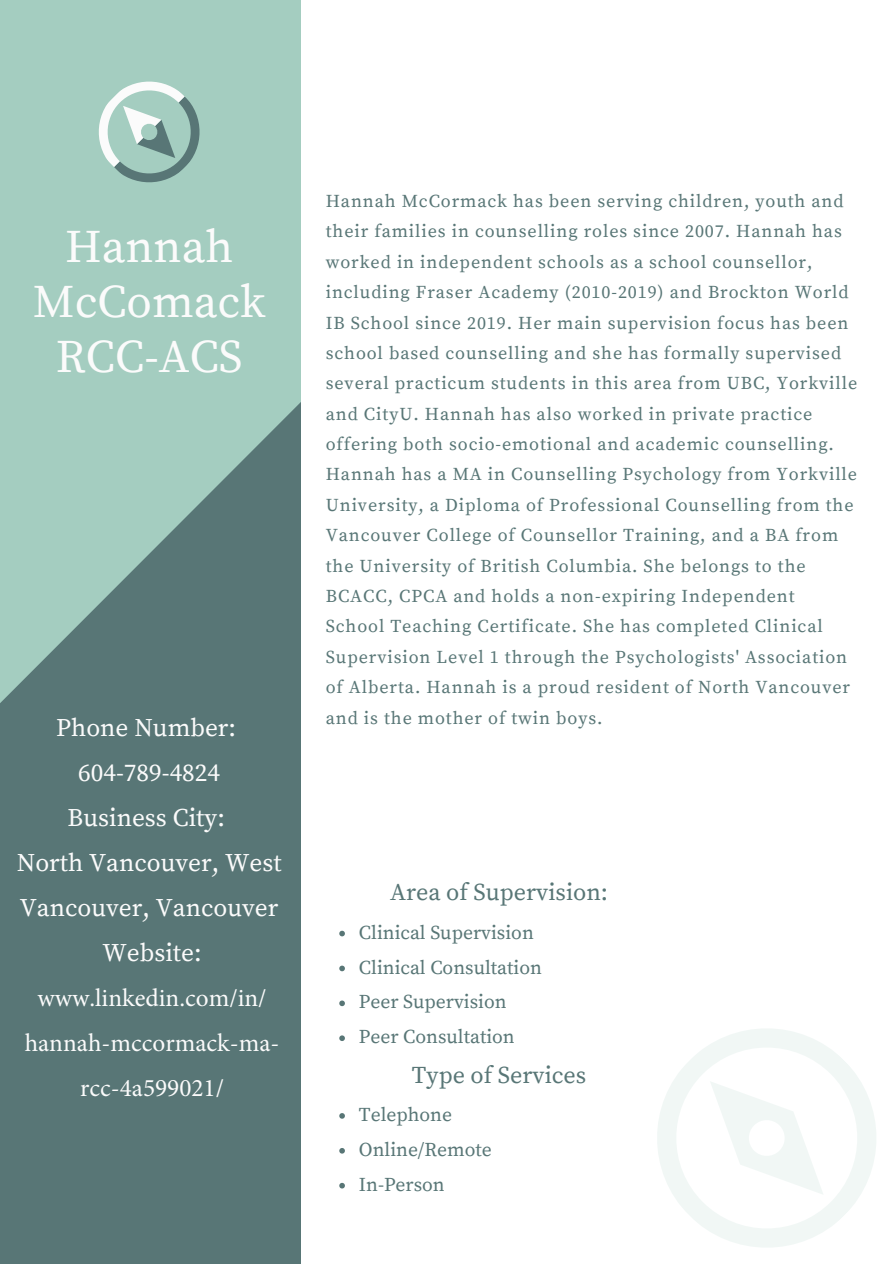
<style>
.page{position:relative;width:894px;height:1264px;background:#fff}
.page>*{position:absolute;margin:0;border:0;box-sizing:border-box;transform-origin:0 0}
.t1{font:46.35px/55.2px "Source Serif Pro";color:#fbfbfb;text-align:center}
.t2{font:25.2px/45px "Source Serif Pro";color:#fbfbfb;text-align:center}
.t3{font:24px "Source Serif Pro";color:#587676}
.t4{font:19.5px "Source Serif Pro";color:#587676}
.t5{font:18px/30.3px "Source Serif Pro";letter-spacing:.05em;color:#587676}
.s1{font-family:"Minion Pro"}
</style>
<div class="page">
<svg style="left:0;top:0;width:301px;height:1263px;background:#769994"></svg>
<svg style="left:79px;top:61px;width:141px;height:142px;background:#a5c9be"></svg>
<svg style="left:657px;top:1029px;width:219px;height:218px"></svg>
<svg style="left:339px;top:930px;width:6px;height:6px"></svg>
<svg style="left:339px;top:965px;width:6px;height:6px"></svg>
<svg style="left:339px;top:1000px;width:6px;height:6px"></svg>
<svg style="left:339px;top:1035px;width:6px;height:6px"></svg>
<svg style="left:339px;top:1113px;width:6px;height:5px"></svg>
<svg style="left:339px;top:1148px;width:6px;height:5px"></svg>
<svg style="left:339px;top:1182px;width:6px;height:6px"></svg>
<h1 class="t1" style="left:33px;top:220px;width:234px">Hannah<br>McComack<br>RCC-ACS</h1>
<h1 class="t2" style="left:17px;top:705px;width:266px">Phone Number:<br>604-789-4824<br>Business City:<br>North Vancouver, West<br>Vancouver, Vancouver<br>Website: <span class="s1">www.linkedin.com/in/ hannah-mccormack-ma&shy;rcc-4a599021/</span></h1>
<p class="t5" style="left:326px;top:186px;width:533px">Hannah McCormack has been serving children, youth and their families in counselling roles since 2007. Hannah has worked in independent schools as a school counsellor, including Fraser Academy (2010-2019) and Brockton World IB School since 2019. Her main supervision focus has been school based counselling and she has formally supervised several practicum students in this area from UBC, Yorkville and CityU. Hannah has also worked in private practice offering both socio-emotional and academic counselling.<br>Hannah has a MA in Counselling Psychology from Yorkville University, a Diploma of Professional Counselling from the Vancouver College of Counsellor Training, and a BA from the University of British Columbia. She belongs to the BCACC, CPCA and holds a non-expiring Independent School Teaching Certificate. She has completed Clinical Supervision Level 1 through the Psychologists' Association of Alberta. Hannah is a proud resident of North Vancouver and is the mother of twin boys.</p>
<h2 class="t3" style="left:390px;top:878px;width:219px">Area of Supervision:</h2>
<p class="t4" style="left:359px;top:920px;width:176px">Clinical Supervision</p>
<p class="t4" style="left:359px;top:955px;width:184px">Clinical Consultation</p>
<h2 class="t4" style="left:359px;top:990px;width:149px">Peer Supervision</h2>
<p class="t4" style="left:359px;top:1025px;width:157px">Peer Consultation</p>
<p class="t3" style="left:412px;top:1060px;width:176px">Type of Services</p>
<p class="t4" style="left:359px;top:1103px;width:95px">Telephone</p>
<p class="t4" style="left:359px;top:1137px;width:134px">Online/Remote</p>
<h2 class="t4" style="left:359px;top:1172px;width:87px">In-Person</h2>
</div>
